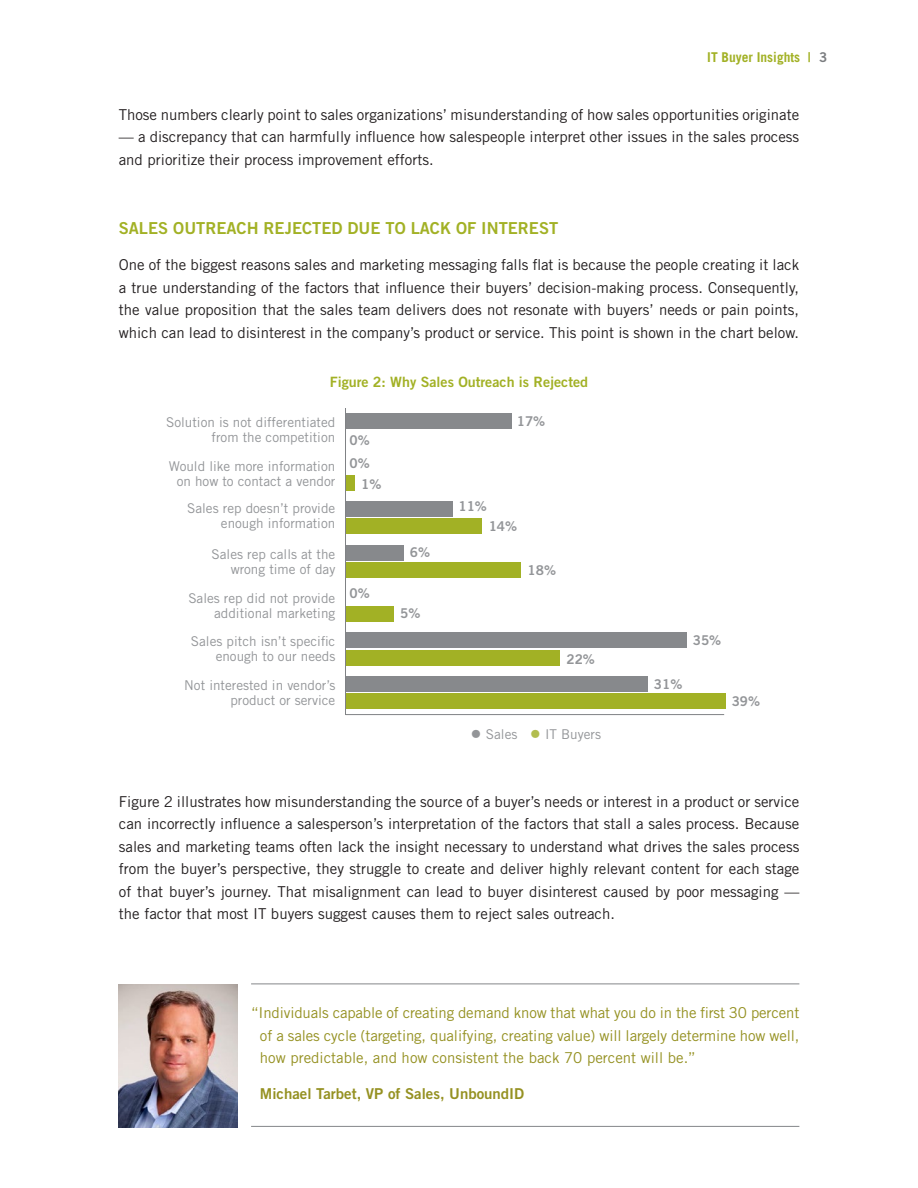
<style>
.page{position:relative;width:918px;height:1188px;background:#fff}
.page>*{position:absolute;margin:0;border:0;box-sizing:border-box;transform-origin:0 0}
.t1{font:16.5px "Trade Gothic Bold Two";color:#a2b125}
.t2{font:15px/22.5px "Trade Gothic";color:#231f20;text-align:justify}
.t3{font:15px/22.5px "Trade Gothic";color:#959122;text-align:justify}
.t4{font:15px "Trade Gothic Bold Two";color:#959122}
.t5{font:14.25px "Trade Gothic Bold Two";color:#a2b125}
.t6{font:13.5px/15px "Trade Gothic";color:#939598;text-align:right}
.t7{font:13.5px/23.1px "Trade Gothic Bold Two";color:#939598}
.t8{font:700 13.5px "Trade Gothic";color:#a2b125}
.s1{font-family:"Trade Gothic Bold Two";font-weight:400}
.s2{font-family:"Trade Gothic Bold Two";font-weight:400;color:#7b7d80}
.s3{font-size:22.5px}
.s4{font-size:22.5px;color:#b2bd4f}
</style>
<div class="page">
<div style="left:346px;top:475px;width:9px;height:16px;background:#a2b125"></div>
<div style="left:346px;top:519px;width:136px;height:15px;background:#a2b125"></div>
<div style="left:346px;top:562px;width:175px;height:16px;background:#a2b125"></div>
<div style="left:346px;top:606px;width:48px;height:16px;background:#a2b125"></div>
<div style="left:346px;top:650px;width:214px;height:16px;background:#a2b125"></div>
<div style="left:346px;top:694px;width:380px;height:15px;background:#a2b125"></div>
<div style="left:346px;top:413px;width:166px;height:16px;background:#87898c"></div>
<div style="left:346px;top:501px;width:107px;height:16px;background:#87898c"></div>
<div style="left:346px;top:545px;width:58px;height:16px;background:#87898c"></div>
<div style="left:346px;top:632px;width:341px;height:16px;background:#87898c"></div>
<div style="left:346px;top:676px;width:302px;height:16px;background:#87898c"></div>
<hr style="left:345px;top:408px;width:1px;height:307px;background:#808285">
<hr style="left:346px;top:714px;width:378px;height:1px;background:#808285">
<hr style="left:251px;top:984px;width:548px;height:1px;background:#848689">
<hr style="left:251px;top:1126px;width:548px;height:1px;background:#848689">
<img style="left:119px;top:985px;width:119px;height:142px">
<p class="t8" style="left:707px;top:49px;width:121px">IT Buyer Insights <span class="s1">|</span> <span class="s2">3</span></p>
<p class="t2" style="left:119px;top:103px;width:682px">Those numbers clearly point to sales organizations’ misunderstanding of how sales opportunities originate</p>
<p class="t2" style="left:119px;top:125px;width:682px">— a discrepancy that can harmfully influence how salespeople interpret other issues in the sales process and prioritize their process improvement efforts.</p>
<p class="t1" style="left:119px;top:218px;width:441px">SALES OUTREACH REJECTED DUE TO LACK OF INTEREST</p>
<p class="t2" style="left:119px;top:254px;width:682px">One of the biggest reasons sales and marketing messaging falls flat is because the people creating it lack a true understanding of the factors that influence their buyers’ decision-making process. Consequently, the value proposition that the sales team delivers does not resonate with buyers’ needs or pain points, which can lead to disinterest in the company’s product or service. This point is shown in the chart below.</p>
<p class="t5" style="left:330px;top:373px;width:260px">Figure 2: Why Sales Outreach is Rejected</p>
<p class="t6" style="left:166px;top:415px;width:171px">Solution is not differentiated from the competition</p>
<p class="t7" style="left:517px;top:409px;width:30px">17%</p>
<p class="t7" style="left:349px;top:429px;width:22px">0%<br>0%</p>
<p class="t6" style="left:169px;top:458px;width:168px;text-align:center">Would like more information on how to contact a vendor</p>
<p class="t7" style="left:361px;top:472px;width:22px">1%</p>
<p class="t6" style="left:187px;top:501px;width:150px">Sales rep doesn’t provide enough information</p>
<p class="t6" style="left:212px;top:547px;width:125px">Sales rep calls at the wrong time of day</p>
<p class="t6" style="left:188px;top:590px;width:148px">Sales rep did not provide additional marketing</p>
<p class="t6" style="left:191px;top:634px;width:146px">Sales pitch isn’t specific enough to our needs</p>
<p class="t6" style="left:184px;top:677px;width:153px">Not interested in vendor’s product or service</p>
<p class="t7" style="left:349px;top:582px;width:22px">0%</p>
<p class="t7" style="left:410px;top:540px;width:22px">6%</p>
<p class="t7" style="left:400px;top:601px;width:22px">5%</p>
<p class="t7" style="left:458px;top:495px;width:30px">11%</p>
<p class="t7" style="left:489px;top:514px;width:30px">14%</p>
<p class="t7" style="left:528px;top:559px;width:30px">18%</p>
<p class="t7" style="left:566px;top:647px;width:30px">22%</p>
<p class="t6" style="left:471px;top:726px;width:132px"><span class="s3">•</span> Sales <span class="s4">•</span> IT Buyers</p>
<p class="t7" style="left:693px;top:629px;width:30px">35%</p>
<p class="t7" style="left:654px;top:672px;width:30px">31%</p>
<p class="t7" style="left:732px;top:689px;width:30px">39%</p>
<p class="t2" style="left:119px;top:790px;width:682px">Figure 2 illustrates how misunderstanding the source of a buyer’s needs or interest in a product or service can incorrectly influence a salesperson’s interpretation of the factors that stall a sales process. Because sales and marketing teams often lack the insight necessary to understand what drives the sales process from the buyer’s perspective, they struggle to create and deliver highly relevant content for each stage of that buyer’s journey. That misalignment can lead to buyer disinterest caused by poor messaging — the factor that most IT buyers suggest causes them to reject sales outreach.</p>
<p class="t3" style="left:260px;top:1001px;width:541px;text-indent:-9px">“Individuals capable of creating demand know that what you do in the first 30 percent of a sales cycle (targeting, qualifying, creating value) will largely determine how well, how predictable, and how consistent the back 70 percent will be.”</p>
<p class="t4" style="left:260px;top:1084px;width:266px">Michael Tarbet, VP of Sales, UnboundID</p>
</div>
